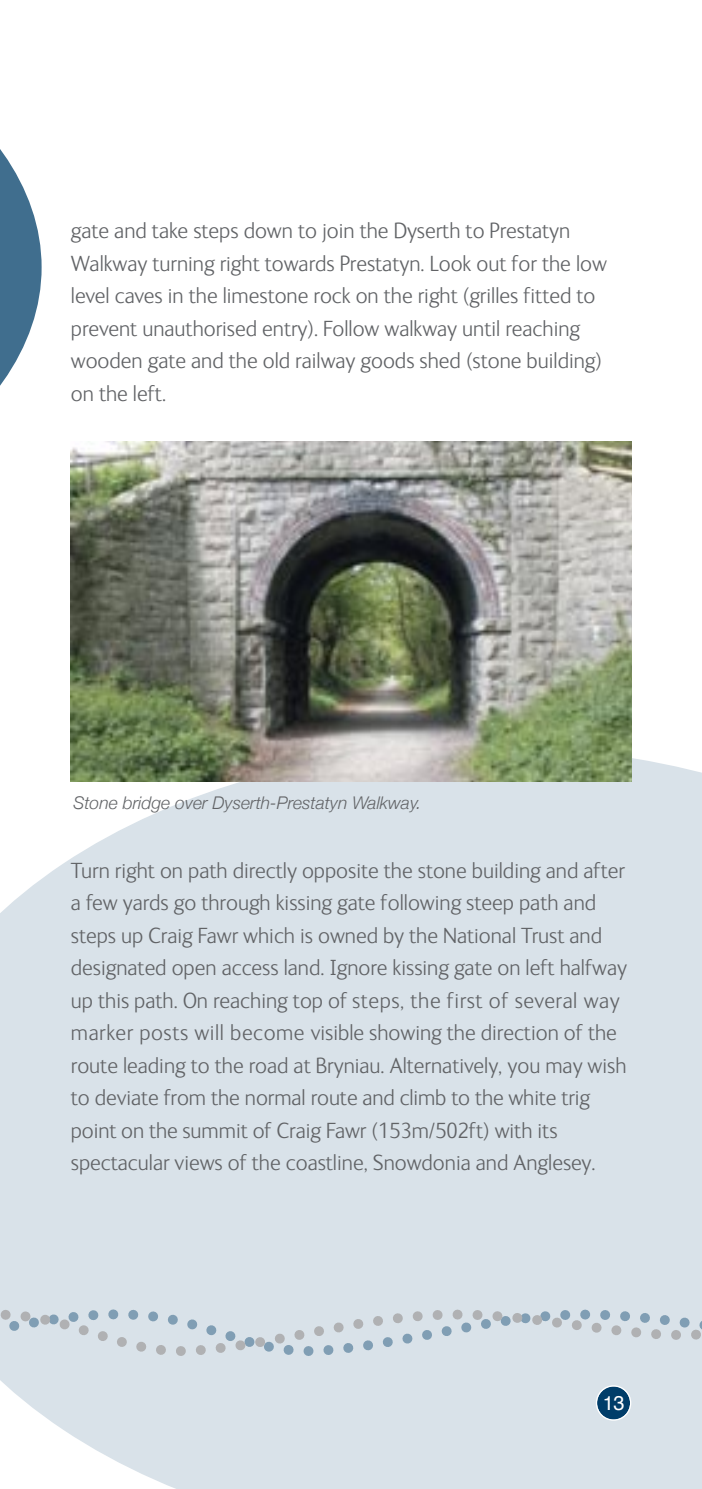
<style>
.page{position:relative;width:702px;height:1489px;background:#fff}
.page>*{position:absolute;margin:0;border:0;box-sizing:border-box;transform-origin:0 0}
.t1{font:300 22.5px/32.5px "FS Ingrid";color:#616366}
.t2{font:20px "Helvetica";color:#fff}
.t3{font:italic 300 17.5px "Helvetica Neue";color:#616366}
</style>
<div class="page">
<div style="left:0;top:746px;width:702px;height:742px;background:#d9e2e9"></div>
<div style="left:597px;top:1386px;width:33px;height:33px;background:#003d69;border-radius:50%"></div>
<div style="left:595px;top:1385px;width:36px;height:35px;border:2px solid #fff;border-radius:50%"></div>
<svg style="left:0;top:149px;width:42px;height:237px"></svg>
<img style="left:71px;top:441px;width:560px;height:340px">
<svg style="left:0;top:1243px;width:702px;height:111px;background:#d3dde4"></svg>
<p class="t1" style="left:71px;top:216px;width:537px">gate and take steps down to join the Dyserth to Prestatyn Walkway turning right towards Prestatyn. Look out for the low level caves in the limestone rock on the right (grilles fitted to prevent unauthorised entry). Follow walkway until reaching wooden gate and the old railway goods shed (stone building) on the left.</p>
<p class="t3" style="left:73px;top:792px;width:349px">Stone bridge over Dyserth-Prestatyn Walkway.</p>
<p class="t1" style="left:71px;top:855px;width:557px">Turn right on path directly opposite the stone building and after a few yards go through kissing gate following steep path and steps up Craig Fawr which is owned by the National Trust and designated open access land. Ignore kissing gate on left halfway up this path. On reaching top of steps, the first of several way marker posts will become visible showing the direction of the route leading to the road at Bryniau. Alternatively, you may wish to deviate from the normal route and climb to the white trig point on the summit of Craig Fawr (153m/502ft) with its spectacular views of the coastline, Snowdonia and Anglesey.</p>
<p class="t2" style="left:602px;top:1394px;width:23px">13</p>
</div>
